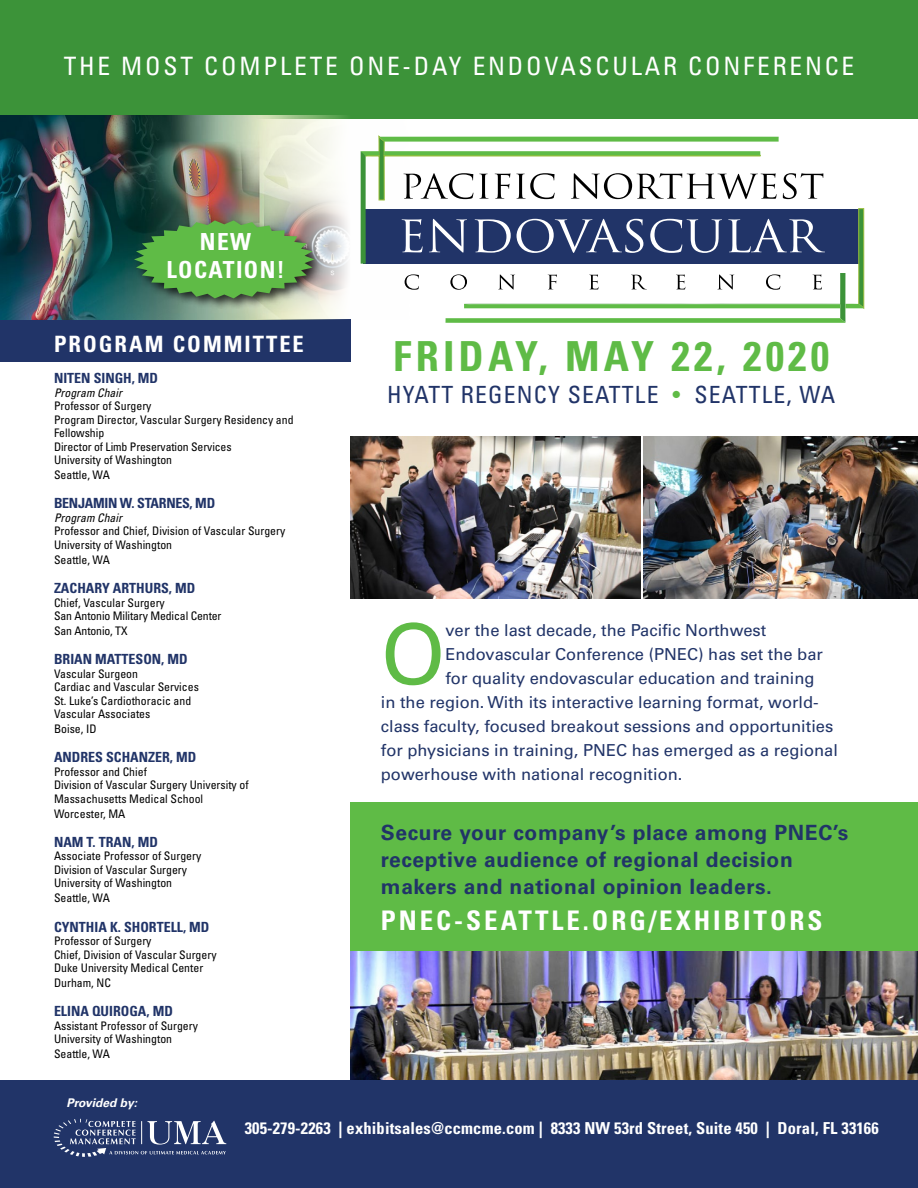
<style>
.page{position:relative;width:918px;height:1188px;background:#fff}
.page>*{position:absolute;margin:0;border:0;box-sizing:border-box;transform-origin:0 0}
.t1{font:82.95px "Univers LT Std";color:#5fbb46}
.t2{font:700 condensed 41.4px "Univers LT Std";letter-spacing:.1em;color:#5fbb46}
.t3{font:700 condensed 27px "Univers LT Std";letter-spacing:.11em;color:#fff}
.t4{font:condensed 25.35px "Univers LT Std";letter-spacing:.11em;color:#fff}
.t5{font:condensed 23.7px "Univers LT Std";letter-spacing:.05em;color:#213468}
.t6{font:700 condensed 23.55px/28.2px "Univers LT Std";letter-spacing:.06em;color:#fff}
.t7{font:700 condensed 22.5px "Univers LT Std";letter-spacing:.145em;color:#fff}
.t8{font:700 21px/27px "Univers LT Std";letter-spacing:.03em;color:#213468}
.t9{font:16.5px "Univers LT Std";color:#213468}
.t10{font:700 condensed 16.5px "Univers LT Std";letter-spacing:.01em;color:#fff}
.t11{font:700 condensed 13.95px "Univers LT Std";color:#213468}
.t12{font:700 condensed 13.95px "Univers LT Std";letter-spacing:-.02em;color:#213468}
.t13{font:700 condensed 13.95px "Univers LT Std";letter-spacing:.08em;color:#213468}
.t14{font:italic 700 12px "Univers LT Std";color:#fff}
.t15{font:condensed 11.85px/13.5px "Univers LT Std";color:#000}
.t16{font:italic condensed 11.85px "Univers LT Std";color:#000}
.s1{color:#5fbb46}
</style>
<div class="page">
<img style="left:350px;top:952px;width:568px;height:128px">
<div style="left:0;top:1080px;width:918px;height:108px;background:#213468"></div>
<div style="left:350px;top:802px;width:568px;height:149px;background:#5fbb46"></div>
<svg style="left:54px;top:1119px;width:172px;height:38px"></svg>
<div style="left:0;top:320px;width:350px;height:42px;background:#213468"></div>
<div style="left:0;top:0;width:918px;height:119px;background:#3c9339"></div>
<svg style="left:410px;top:136px;width:454px;height:187px"></svg>
<img style="left:0;top:116px;width:410px;height:204px">
<div style="left:131px;top:217px;width:193px;height:93px;background:#000;opacity:.75"></div>
<img style="left:134px;top:220px;width:181px;height:78px">
<img style="left:350px;top:437px;width:291px;height:162px">
<img style="left:644px;top:437px;width:274px;height:162px">
<h3 class="t4" style="left:64px;top:50px;width:194px">The Most Compl</h3>
<h3 class="t4" style="left:294px;top:50px;width:195px">ete On e-Day End</h3>
<h3 class="t4" style="left:526px;top:50px;width:36px">ovascular</h3>
<h3 class="t4" style="left:688px;top:50px;width:167px">Conference</h3>
<h3 class="t6" style="left:166px;top:227px;width:86px;text-indent:34px">NEW<br>LOCATI</h3>
<h3 class="t6" style="left:244px;top:256px;width:42px">ON!</h3>
<h3 class="t7" style="left:54px;top:330px;width:251px">PROGRAM COMMITTEE</h3>
<p class="t11" style="left:54px;top:370px;width:106px">NITEN SINGH, MD</p>
<p class="t16" style="left:54px;top:385px;width:70px">Program Chair</p>
<p class="t15" style="left:54px;top:399px;width:241px">Professor of Surgery<br>Program Director, Vascular Surgery Residency and<br>Fellowship<br>Director of Limb Preservation Services<br>University of Washington</p>
<p class="t15" style="left:54px;top:468px;width:57px">Seattle, WA</p>
<p class="t12" style="left:54px;top:495px;width:163px">BENJAMIN W. STARNES, MD</p>
<p class="t16" style="left:54px;top:510px;width:70px">Program Chair</p>
<p class="t15" style="left:54px;top:524px;width:233px">Professor and Chief, Division of Vascular Surgery<br>University of Washington</p>
<p class="t15" style="left:54px;top:553px;width:57px">Seattle, WA</p>
<p class="t11" style="left:54px;top:580px;width:143px">ZACHARY ARTHURS, MD</p>
<p class="t15" style="left:54px;top:595px;width:169px">Chief, Vascular Surgery<br>San Antonio Military Medical Center</p>
<p class="t15" style="left:54px;top:624px;width:75px">San Antonio, TX</p>
<p class="t13" style="left:54px;top:651px;width:91px">BRIAN MATTESON</p>
<p class="t11" style="left:161px;top:651px;width:28px">, MD</p>
<p class="t15" style="left:54px;top:667px;width:146px">Vascular Surgeon<br>Cardiac and Vascular Services<br>St. Luke’s Cardiothoracic and<br>Vascular Associates</p>
<p class="t15" style="left:54px;top:722px;width:44px">Boise, ID</p>
<p class="t11" style="left:54px;top:749px;width:10px">AND</p>
<p class="t11" style="left:80px;top:749px;width:117px">RES SCHANZER, MD</p>
<p class="t15" style="left:54px;top:765px;width:196px">Professor and Chief<br>Division of Vascular Surgery University of<br>Massachusetts Medical School</p>
<p class="t15" style="left:54px;top:806px;width:73px">Worcester, MA</p>
<p class="t11" style="left:54px;top:833px;width:105px">NAM T. TRAN, MD</p>
<p class="t15" style="left:54px;top:849px;width:149px">Associate Professor of Surgery<br>Division of Vascular Surgery<br>University of Washington</p>
<p class="t15" style="left:54px;top:891px;width:57px">Seattle, WA</p>
<p class="t11" style="left:54px;top:918px;width:157px">CYNTHIA K. SHORTELL, MD</p>
<p class="t15" style="left:54px;top:934px;width:164px">Professor of Surgery<br>Chief, Division of Vascular Surgery<br>Duke University Medical Center</p>
<p class="t15" style="left:54px;top:976px;width:58px">Durham, NC</p>
<p class="t11" style="left:54px;top:1003px;width:120px">ELINA QUIROGA, MD</p>
<p class="t15" style="left:54px;top:1019px;width:146px">Assistant Professor of Surgery<br>University of Washington</p>
<p class="t15" style="left:54px;top:1047px;width:57px">Seattle, WA</p>
<p class="t14" style="left:66px;top:1096px;width:72px">Provided by:</p>
<h2 class="t2" style="left:393px;top:331px;width:437px">FRIDAY, MAY 22, 2020</h2>
<h3 class="t5" style="left:387px;top:380px;width:41px">Hyatt</h3>
<h3 class="t5" style="left:461px;top:380px;width:148px">Regency Seattl</h3>
<h3 class="t5" style="left:647px;top:380px;width:89px">e <span class="s1">•</span> Seattl</h3>
<h3 class="t5" style="left:774px;top:380px;width:61px">e, Wa</h3>
<h1 class="t1" style="left:381px;top:605px;width:66px">O</h1>
<h3 class="t9" style="left:445px;top:620px;width:322px">ver the last decade, the Pacific Northwest</h3>
<h3 class="t9" style="left:445px;top:644px;width:379px">Endovascular Conference (PNEC) has set the bar</h3>
<h3 class="t9" style="left:445px;top:668px;width:371px">for quality endovascular education and training</h3>
<h3 class="t9" style="left:381px;top:692px;width:439px">in the region. With its interactive learning format, world-</h3>
<h3 class="t9" style="left:381px;top:716px;width:454px">class faculty, focused breakout sessions and opportunities</h3>
<h3 class="t9" style="left:381px;top:740px;width:459px">for physicians in training, PNEC has emerged as a regional</h3>
<h3 class="t9" style="left:381px;top:764px;width:303px">powerhouse with national recognition.</h3>
<h3 class="t8" style="left:381px;top:820px;width:469px">Secure your company’s place among PNEC’s receptive audience of regional decision makers and national opinion leaders.</h3>
<h3 class="t3" style="left:381px;top:904px;width:440px">PNEC-SEATTLE.ORG/EXHIBITORS</h3>
<h3 class="t10" style="left:245px;top:1118px;width:636px">305-279-2263 | EXHIBITSALES@CCMCME.COM | 8333 NW 53RD STREET, SUITE 450 | DORAL, FL 33166</h3>
</div>
